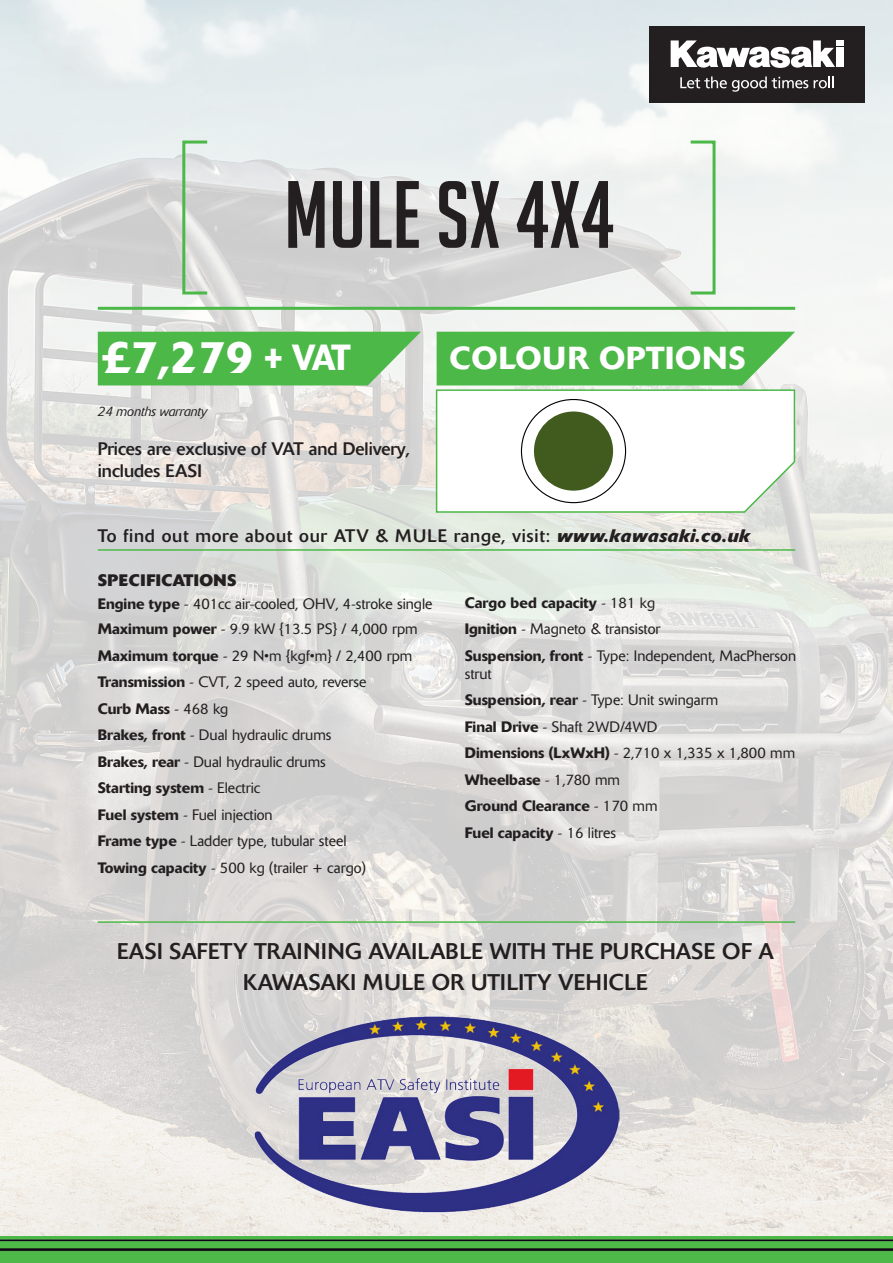
<style>
.page{position:relative;width:893px;height:1263px;background:#fff}
.page>*{position:absolute;margin:0;border:0;box-sizing:border-box;transform-origin:0 0}
.t1{font:93px "Big Noodle Titling";color:#231f20}
.t2{font:500 45px "Delta Pro";color:#fff}
.t3{font:500 31.5px "Delta Pro";letter-spacing:.03em;color:#fff}
.t4{font:22.5px/31.2px "Delta Pro";color:#231f20;text-align:center}
.t5{font:18px "Delta Pro";letter-spacing:.04em;color:#231f20}
.t6{font:18px/22.5px "Delta Pro";color:#231f20}
.t7{font:700 16.5px "Delta Pro";letter-spacing:.03em;color:#231f20}
.t8{font:300 15px/26.4px "Delta Pro";color:#231f20}
.t9{font:italic 300 13.5px "Delta Pro";color:#231f20}
.s1{font-size:36px}
.s2{font-weight:700;font-style:italic}
.s3{font-weight:500}
</style>
<div class="page">
<img style="left:0;top:0;width:893px;height:1236px">
<img style="left:0;top:1236px;width:893px;height:27px">
<div style="left:649px;top:26px;width:216px;height:77px;background:#231f20"></div>
<div style="left:836px;top:40px;width:8px;height:6px;background:#fff"></div>
<div style="left:836px;top:48px;width:8px;height:19px;background:#fff"></div>
<svg style="left:671px;top:40px;width:164px;height:28px"></svg>
<svg style="left:680px;top:76px;width:128px;height:16px"></svg>
<svg style="left:814px;top:76px;width:20px;height:12px"></svg>
<svg style="left:98px;top:332px;width:323px;height:53px;background:#58bb54"></svg>
<hr style="left:98px;top:307px;width:697px;height:3px;background:#4cb848">
<img style="left:253px;top:1016px;width:368px;height:196px">
<svg style="left:435px;top:332px;width:361px;height:181px"></svg>
<hr style="left:98px;top:549px;width:697px;height:2px;background:#4cb848">
<hr style="left:98px;top:921px;width:697px;height:2px;background:#4cb848">
<div style="left:182px;top:141px;width:27px;height:153px;border:3px solid #4cb848"></div>
<div style="left:689px;top:141px;width:27px;height:153px;border:3px solid #4cb848"></div>
<div style="left:534px;top:411px;width:79px;height:80px;background:#415a1d;border-radius:50%"></div>
<h1 class="t1" style="left:284px;top:165px;width:332px">MULE SX 4x4</h1>
<h2 class="t2" style="left:102px;top:328px;width:250px">£7,279 <span class="s1">+ VAT</span></h2>
<p class="t9" style="left:98px;top:403px;width:111px">24 months warranty</p>
<p class="t6" style="left:98px;top:437px;width:313px">Prices are exclusive of VAT and Delivery, includes EASI</p>
<h3 class="t3" style="left:449px;top:338px;width:297px">COLOUR OPTIONS</h3>
<p class="t5" style="left:98px;top:524px;width:653px">To find out more about our ATV &amp; MULE range, visit: <span class="s2">www.kawasaki.co.uk</span></p>
<p class="t7" style="left:98px;top:570px;width:140px">SPECIFICATIONS</p>
<p class="t8" style="left:98px;top:590px;width:336px"><span class="s3">Engine type</span> - 401cc air-cooled, OHV, 4-stroke single <span class="s3">Maximum power</span> - 9.9 kW {13.5 PS} / 4,000 rpm <span class="s3">Maximum torque</span> - 29 N•m {kgf•m} / 2,400 rpm <span class="s3">Transmission</span> - CVT, 2 speed auto, reverse<br><span class="s3">Curb Mass</span> - 468 kg<br><span class="s3">Brakes, front</span> - Dual hydraulic drums<br><span class="s3">Brakes, rear</span> - Dual hydraulic drums<br><span class="s3">Starting system</span> - Electric<br><span class="s3">Fuel system</span> - Fuel injection<br><span class="s3">Frame type</span> - Ladder type, tubular steel<br><span class="s3">Towing capacity</span> - 500 kg (trailer + cargo)</p>
<p class="t8" style="left:465px;top:589px;width:333px"><span class="s3">Cargo bed capacity</span> - 181 kg<br><span class="s3">Ignition</span> - Magneto &amp; transistor<br><span class="s3">Suspension, front</span> - Type: Independent, MacPherson</p>
<p class="t8" style="left:465px;top:660px;width:332px">strut<br><span class="s3">Suspension, rear</span> - Type: Unit swingarm<br><span class="s3">Final Drive</span> - Shaft 2WD/4WD<br><span class="s3">Dimensions (LxWxH)</span> - 2,710 x 1,335 x 1,800 mm<br><span class="s3">Wheelbase</span> - 1,780 mm<br><span class="s3">Ground Clearance</span> - 170 mm<br><span class="s3">Fuel capacity</span> - 16 litres</p>
<h3 class="t4" style="left:117px;top:935px;width:658px">EASI SAFETY TRAINING AVAILABLE WITH THE PURCHASE OF A<br>KAWASAKI MULE OR UTILITY VEHICLE</h3>
</div>
